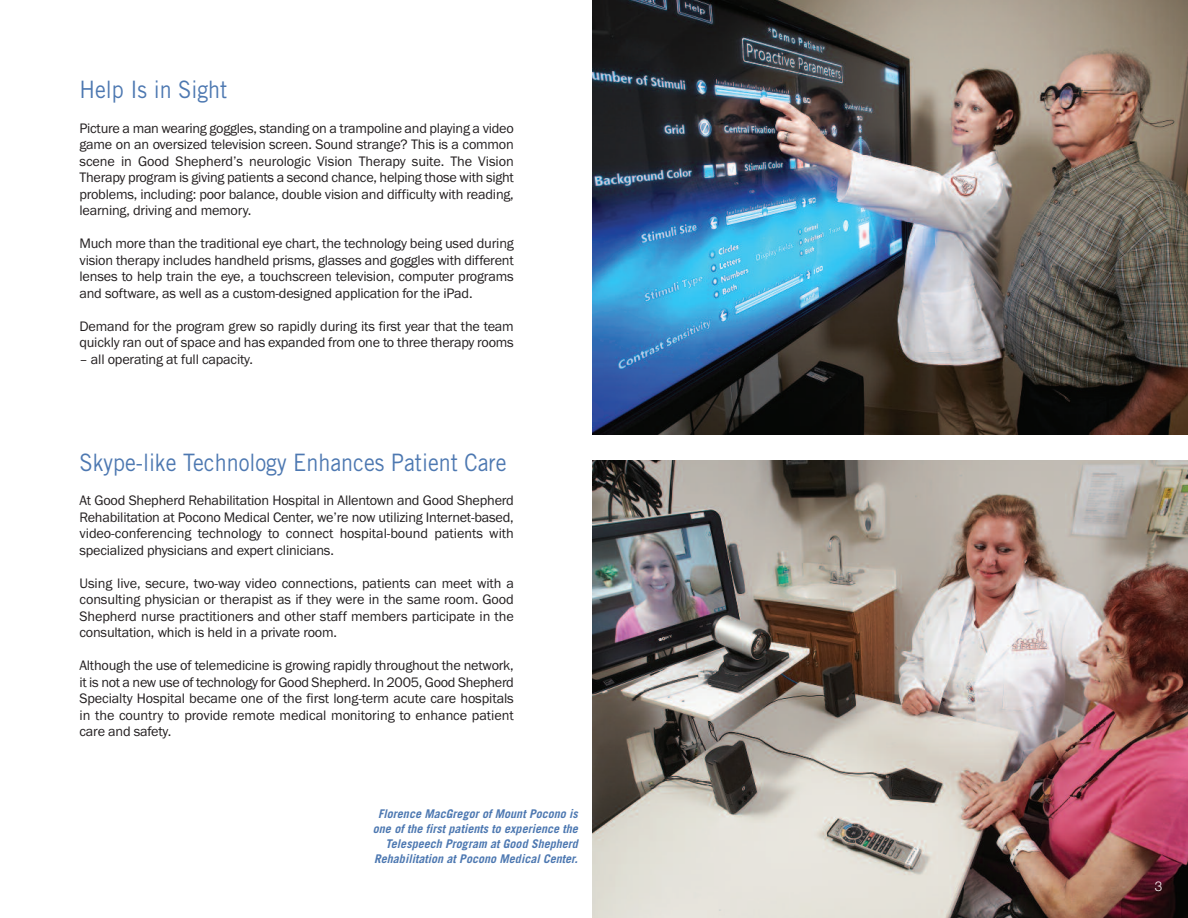
<style>
.page{position:relative;width:1188px;height:918px;background:#fff}
.page>*{position:absolute;margin:0;border:0;box-sizing:border-box;transform-origin:0 0}
.t1{font:24px "Trade Gothic";color:#4d78b1;scale:.9 1}
.t2{font:14.25px/16.5px "Franklin Gothic";letter-spacing:-.015em;color:#231f20;text-align:justify}
.t3{font:300 13.5px "Helvetica Neue";color:#fff}
.t4{font:italic 700 12px/15px "Trade Gothic";letter-spacing:.005em;color:#4d78b1;text-align:right}
</style>
<div class="page">
<img style="left:592px;top:460px;width:596px;height:458px">
<img style="left:592px;top:0;width:596px;height:434px">
<h1 class="t1" style="left:80px;top:81px;width:166px">Help Is in Sight</h1>
<p class="t2" style="left:79px;top:120px;width:436px">Picture a man wearing goggles, standing on a trampoline and playing a video game on an oversized television screen. Sound strange? This is a common scene in Good Shepherd’s neurologic Vision Therapy suite. The Vision Therapy program is giving patients a second chance, helping those with sight problems, including: poor balance, double vision and difficulty with reading, learning, driving and memory.</p>
<p class="t2" style="left:79px;top:235px;width:436px">Much more than the traditional eye chart, the technology being used during vision therapy includes handheld prisms, glasses and goggles with different lenses to help train the eye, a touchscreen television, computer programs and software, as well as a custom-designed application for the iPad.</p>
<p class="t2" style="left:79px;top:318px;width:436px">Demand for the program grew so rapidly during its first year that the team quickly ran out of space and has expanded from one to three therapy rooms</p>
<p class="t2" style="left:79px;top:351px;width:175px">– all operating at full capacity.</p>
<h1 class="t1" style="left:80px;top:453px;width:476px">Skype-like Technology Enhances Patient Care</h1>
<p class="t2" style="left:79px;top:492px;width:436px">At Good Shepherd Rehabilitation Hospital in Allentown and Good Shepherd Rehabilitation at Pocono Medical Center, we’re now utilizing Internet-based, video-conferencing technology to connect hospital-bound patients with specialized physicians and expert clinicians.</p>
<p class="t2" style="left:79px;top:575px;width:436px">Using live, secure, two-way video connections, patients can meet with a consulting physician or therapist as if they were in the same room. Good Shepherd nurse practitioners and other staff members participate in the consultation, which is held in a private room.</p>
<p class="t2" style="left:79px;top:657px;width:436px">Although the use of telemedicine is growing rapidly throughout the network, it is not a new use of technology for Good Shepherd. In 2005, Good Shepherd Specialty Hospital became one of the first long-term acute care hospitals in the country to provide remote medical monitoring to enhance patient care and safety.</p>
<p class="t4" style="left:373px;top:807px;width:207px">Florence MacGregor of Mount Pocono is one of the first patients to experience the Telespeech Program at Good Shepherd Rehabilitation at Pocono Medical Center.</p>
<p class="t3" style="left:1155px;top:877px;width:9px">3</p>
</div>
